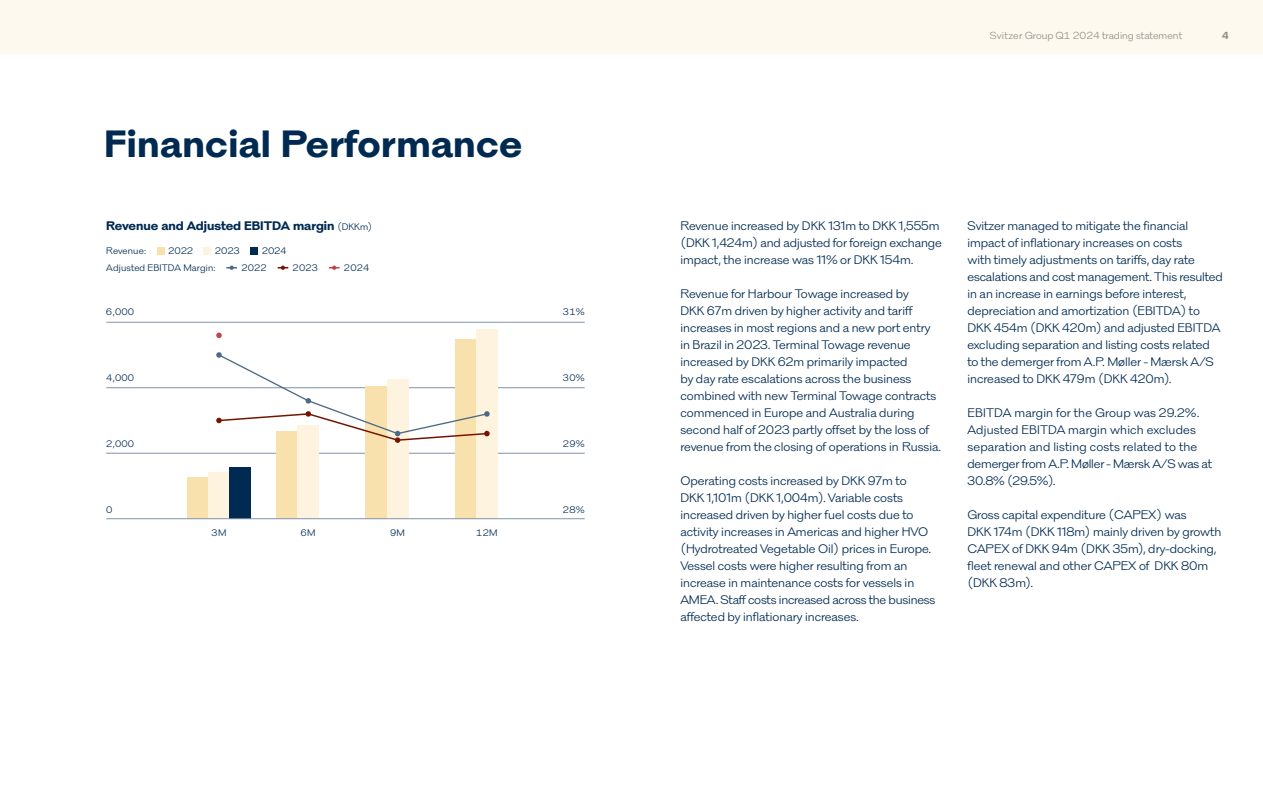
<style>
.page{position:relative;width:1263px;height:787px;background:#fff}
.page>*{position:absolute;margin:0;border:0;box-sizing:border-box;transform-origin:0 0}
.t1{font:700 39px "Svitzer Prop";letter-spacing:.01em;color:#002a51}
.t2{font:12.75px/17px "Svitzer Prop";color:#002a51}
.t3{font:700 12.75px "Svitzer Prop";color:#002a51}
.t4{font:10.5px "Svitzer Tab";color:#91928b}
.t5{font:700 10.5px "Svitzer Tab";color:#91928b}
.t6{font:9.75px "Svitzer Tab";letter-spacing:.015em;color:#002a51}
.t7{font:9.75px "Svitzer Prop";letter-spacing:.015em;color:#002a51}
.s1{font-weight:400;font-size:9.75px}
</style>
<div class="page">
<div style="left:157px;top:247px;width:7px;height:8px;background:#f9e1ad"></div>
<div style="left:204px;top:247px;width:7px;height:8px;background:#fdf3de"></div>
<div style="left:250px;top:247px;width:8px;height:8px;background:#002a51"></div>
<svg style="left:226px;top:265px;width:11px;height:5px"></svg>
<svg style="left:278px;top:265px;width:10px;height:5px"></svg>
<svg style="left:329px;top:265px;width:11px;height:5px"></svg>
<hr style="left:106px;top:322px;width:479px;height:1px;background:#8094a8">
<hr style="left:106px;top:387px;width:479px;height:1px;background:#8094a8">
<hr style="left:106px;top:453px;width:479px;height:1px;background:#8094a8">
<div style="left:187px;top:477px;width:21px;height:41px;background:#f9e1ad"></div>
<div style="left:208px;top:472px;width:22px;height:47px;background:#fdf3de"></div>
<div style="left:230px;top:467px;width:21px;height:52px;background:#002a51"></div>
<div style="left:276px;top:432px;width:22px;height:87px;background:#f9e1ad"></div>
<div style="left:298px;top:426px;width:21px;height:93px;background:#fdf3de"></div>
<div style="left:366px;top:386px;width:21px;height:133px;background:#f9e1ad"></div>
<div style="left:387px;top:379px;width:21px;height:140px;background:#fdf3de"></div>
<div style="left:455px;top:339px;width:21px;height:180px;background:#f9e1ad"></div>
<div style="left:476px;top:329px;width:21px;height:190px;background:#fdf3de"></div>
<hr style="left:106px;top:518px;width:479px;height:1px;background:#8094a8">
<svg style="left:216px;top:332px;width:6px;height:6px"></svg>
<svg style="left:216px;top:352px;width:274px;height:91px"></svg>
<div style="left:0;top:0;width:1263px;height:54px;background:#fef9ef"></div>
<h1 class="t1" style="left:104px;top:114px;width:420px">Financial Performance</h1>
<p class="t3" style="left:106px;top:216px;width:267px">Revenue and Adjusted EBITDA margin <span class="s1">(DKKm)</span></p>
<p class="t7" style="left:106px;top:244px;width:41px">Revenue:</p>
<p class="t7" style="left:168px;top:244px;width:26px">2022</p>
<p class="t7" style="left:215px;top:244px;width:26px">2023</p>
<p class="t7" style="left:262px;top:244px;width:26px">2024</p>
<p class="t6" style="left:106px;top:261px;width:111px">Adjusted EBITDA Margin:</p>
<p class="t6" style="left:241px;top:261px;width:27px">2022</p>
<p class="t6" style="left:293px;top:261px;width:27px">2023</p>
<p class="t6" style="left:344px;top:261px;width:27px">2024</p>
<p class="t6" style="left:106px;top:304px;width:29px">6,000</p>
<p class="t6" style="left:106px;top:370px;width:29px">4,000</p>
<p class="t6" style="left:106px;top:436px;width:29px">2,000</p>
<p class="t6" style="left:106px;top:502px;width:8px">0</p>
<p class="t6" style="left:212px;top:525px;width:16px">3M</p>
<p class="t6" style="left:301px;top:525px;width:16px">6M</p>
<p class="t6" style="left:390px;top:525px;width:16px">9M</p>
<p class="t6" style="left:476px;top:525px;width:23px">12M</p>
<p class="t6" style="left:563px;top:304px;width:23px">31%</p>
<p class="t6" style="left:563px;top:370px;width:23px">30%</p>
<p class="t6" style="left:563px;top:436px;width:23px">29%</p>
<p class="t6" style="left:563px;top:502px;width:23px">28%</p>
<p class="t4" style="left:990px;top:28px;width:194px">Svitzer Group Q1 2024 trading statement</p>
<p class="t5" style="left:1222px;top:28px;width:9px">4</p>
<p class="t2" style="left:680px;top:216px;width:263px">Revenue increased by DKK 131m to DKK 1,555m (DKK 1,424m) and adjusted for foreign exchange impact, the increase was 11% or DKK 154m.</p>
<p class="t2" style="left:680px;top:284px;width:262px">Revenue for Harbour Towage increased by<br>DKK 67m driven by higher activity and tariff increases in most regions and a new port entry in Brazil in 2023. Terminal Towage revenue increased by DKK 62m primarily impacted<br>by day rate escalations across the business combined with new Terminal Towage contracts commenced in Europe and Australia during second half of 2023 partly offset by the loss of revenue from the closing of operations in Russia.</p>
<p class="t2" style="left:680px;top:471px;width:257px">Operating costs increased by DKK 97m to<br>DKK 1,101m (DKK 1,004m). Variable costs increased driven by higher fuel costs due to activity increases in Americas and higher HVO (Hydrotreated Vegetable Oil) prices in Europe.<br>Vessel costs were higher resulting from an increase in maintenance costs for vessels in AMEA. Staff costs increased across the business affected by inflationary increases.</p>
<p class="t2" style="left:967px;top:216px;width:257px">Svitzer managed to mitigate the financial impact of inflationary increases on costs<br>with timely adjustments on tariffs, day rate escalations and cost management. This resulted in an increase in earnings before interest, depreciation and amortization (EBITDA) to DKK 454m (DKK 420m) and adjusted EBITDA excluding separation and listing costs related to the demerger from A.P. Møller - Mærsk A/S increased to DKK 479m (DKK 420m).</p>
<p class="t2" style="left:967px;top:403px;width:246px">EBITDA margin for the Group was 29.2%.<br>Adjusted EBITDA margin which excludes separation and listing costs related to the demerger from A.P. Møller - Mærsk A/S was at 30.8% (29.5%).</p>
<p class="t2" style="left:967px;top:505px;width:255px">Gross capital expenditure (CAPEX) was<br>DKK 174m (DKK 118m) mainly driven by growth CAPEX of DKK 94m (DKK 35m), dry-docking, fleet renewal and other CAPEX of DKK 80m (DKK 83m).</p>
</div>
